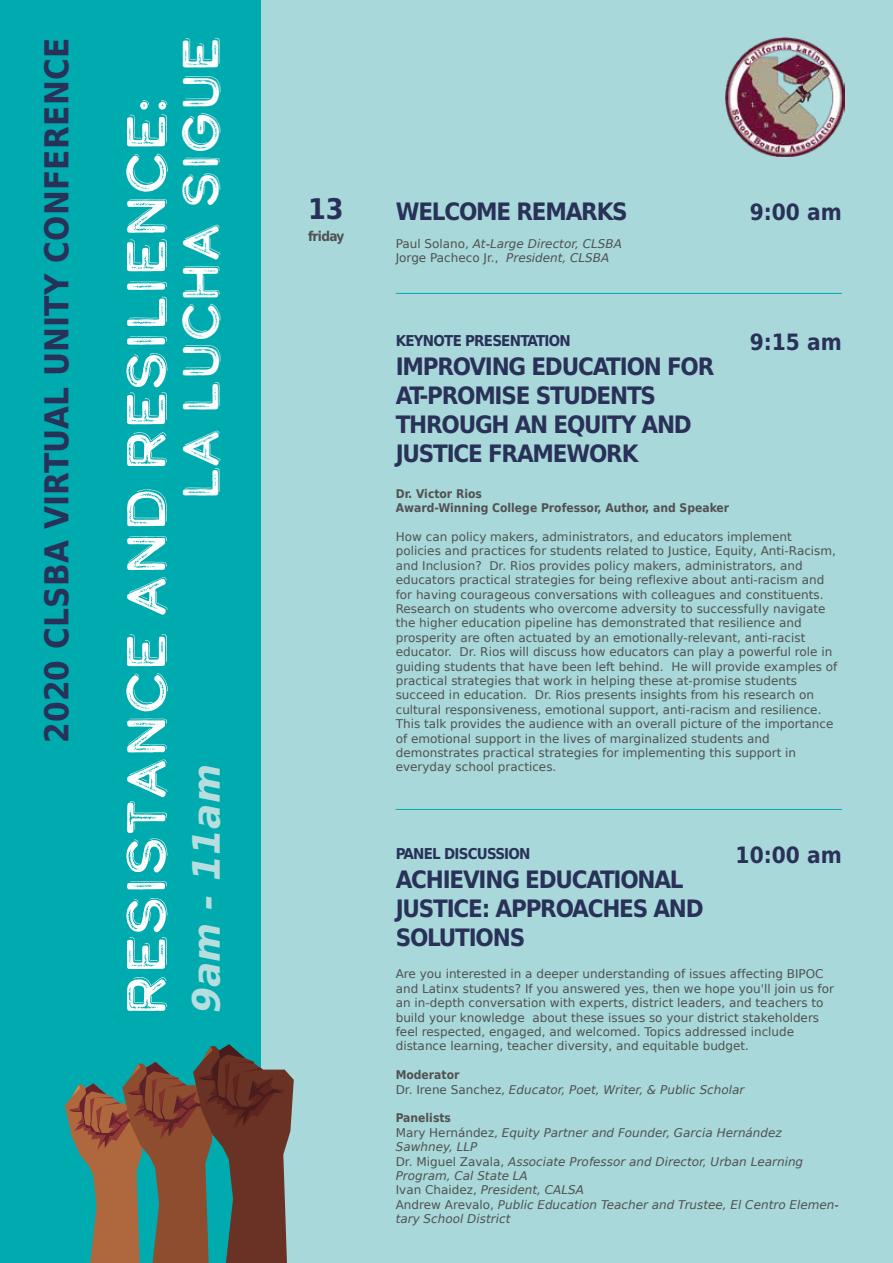
<style>
.page{position:relative;width:893px;height:1263px;background:#fff}
.page>*{position:absolute;margin:0;border:0;box-sizing:border-box;transform-origin:0 0}
.t1{font:53.85px "Calder Dark Grit Shadow";color:#fff}
.t2{font:49.8px "Calder Dark Grit Shadow";color:#fff}
.t3{font:italic 700 37.5px "DejaVu Sans";color:#b7dedf}
.t4{font:700 33px "DejaVu Sans Condensed";letter-spacing:.01em;color:#283259}
.t5{font:700 28.5px "DejaVu Sans Condensed";color:#293159}
.t6{font:700 24px/28.8px "DejaVu Sans Condensed";letter-spacing:-.05em;color:#293159}
.t7{font:700 22.5px "DejaVu Sans Condensed";color:#293159}
.t8{font:700 15px "DejaVu Sans Condensed";letter-spacing:-.05em;color:#293159}
.t9{font:700 13.5px "DejaVu Sans Condensed";letter-spacing:-.05em;color:#515151}
.t10{font:12px/14.4px "DejaVu Sans";color:#515151}
.t11{font:italic 12px/14.4px "DejaVu Sans";color:#515151}
.t12{font:700 12px/14.4px "DejaVu Sans Condensed";color:#515151}
.s1{font-style:normal}
</style>
<div class="page">
<div style="left:253px;top:0;width:640px;height:1263px;background:#a8d8d9"></div>
<hr style="left:396px;top:293px;width:446px;height:1px;background:#00abaf">
<hr style="left:396px;top:809px;width:446px;height:1px;background:#00abaf">
<div style="left:0;top:0;width:261px;height:1263px;background:#00abaf"></div>
<svg style="left:65px;top:1044px;width:229px;height:219px"></svg>
<img style="left:725px;top:37px;width:119px;height:120px">
<h3 class="t4" style="left:30px;top:743px;width:707px;rotate:-90deg">2020 CLSBA VIRTUAL UNITY CONFERENCE</h3>
<h1 class="t1" style="left:109px;top:1017px;width:921px;rotate:-90deg">resistance and resilience:</h1>
<h2 class="t2" style="left:166px;top:501px;width:465px;rotate:-90deg">la lucha sigue</h2>
<h3 class="t3" style="left:178px;top:1013px;width:250px;rotate:-90deg">9am - 11am</h3>
<h3 class="t5" style="left:308px;top:186px;width:37px">13</h3>
<h3 class="t6" style="left:396px;top:197px;width:234px">WELCOME REMARKS</h3>
<h3 class="t7" style="left:750px;top:193px;width:94px">9:00 am</h3>
<p class="t9" style="left:308px;top:225px;width:38px">friday</p>
<p class="t11" style="left:396px;top:236px;width:228px"><span class="s1">Paul Solano,</span> At-Large Director, CLSBA<br><span class="s1">Jorge Pacheco Jr.,</span> President, CLSBA</p>
<p class="t8" style="left:396px;top:329px;width:177px">KEYNOTE PRESENTATION</p>
<h3 class="t6" style="left:396px;top:352px;width:320px">IMPROVING EDUCATION FOR<br>AT-PROMISE STUDENTS<br>THROUGH AN EQUITY AND<br>JUSTICE FRAMEWORK</h3>
<h3 class="t7" style="left:750px;top:324px;width:94px">9:15 am</h3>
<p class="t12" style="left:396px;top:486px;width:335px">Dr. Victor Rios<br>Award-Winning College Professor, Author, and Speaker</p>
<p class="t10" style="left:396px;top:529px;width:443px">How can policy makers, administrators, and educators implement policies and practices for students related to Justice, Equity, Anti-Racism, and Inclusion? Dr. Rios provides policy makers, administrators, and educators practical strategies for being reflexive about anti-racism and for having courageous conversations with colleagues and constituents.<br>Research on students who overcome adversity to successfully navigate the higher education pipeline has demonstrated that resilience and prosperity are often actuated by an emotionally-relevant, anti-racist educator. Dr. Rios will discuss how educators can play a powerful role in guiding students that have been left behind. He will provide examples of practical strategies that work in helping these at-promise students succeed in education. Dr. Rios presents insights from his research on cultural responsiveness, emotional support, anti-racism and resilience.<br>This talk provides the audience with an overall picture of the importance of emotional support in the lives of marginalized students and demonstrates practical strategies for implementing this support in everyday school practices.</p>
<p class="t8" style="left:396px;top:842px;width:136px">PANEL DISCUSSION</p>
<h3 class="t6" style="left:396px;top:865px;width:310px">ACHIEVING EDUCATIONAL<br>JUSTICE: APPROACHES AND<br>SOLUTIONS</h3>
<h3 class="t7" style="left:736px;top:837px;width:108px">10:00 am</h3>
<p class="t10" style="left:396px;top:967px;width:440px">Are you interested in a deeper understanding of issues affecting BIPOC and Latinx students? If you answered yes, then we hope you'll join us for an in-depth conversation with experts, district leaders, and teachers to build your knowledge about these issues so your district stakeholders feel respected, engaged, and welcomed. Topics addressed include distance learning, teacher diversity, and equitable budget.</p>
<p class="t12" style="left:396px;top:1067px;width:65px">Moderator</p>
<p class="t11" style="left:396px;top:1082px;width:350px"><span class="s1">Dr. Irene Sanchez,</span> Educator, Poet, Writer, &amp; Public Scholar</p>
<p class="t12" style="left:396px;top:1111px;width:57px">Panelists</p>
<p class="t11" style="left:396px;top:1125px;width:445px"><span class="s1">Mary Hernández,</span> Equity Partner and Founder, Garcia Hernández Sawhney, LLP<br><span class="s1">Dr. Miguel Zavala,</span> Associate Professor and Director, Urban Learning Program, Cal State LA<br><span class="s1">Ivan Chaidez,</span> President, CALSA<br><span class="s1">Andrew Arevalo,</span> Public Education Teacher and Trustee, El Centro Elemen&shy;tary School District</p>
</div>
